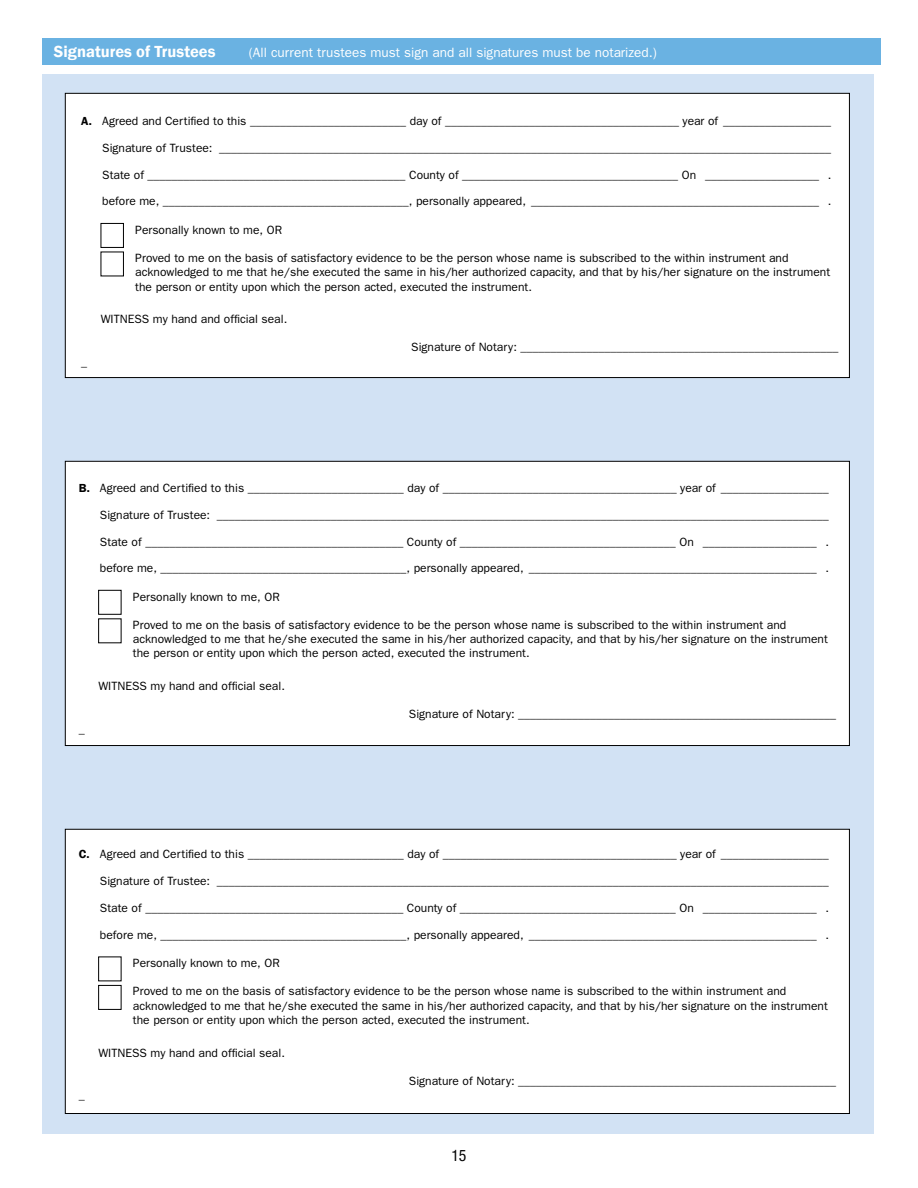
<style>
.page{position:relative;width:918px;height:1188px;background:#fff}
.page>*{position:absolute;margin:0;border:0;box-sizing:border-box;transform-origin:0 0}
.t1{font:600 16.5px "Franklin Gothic";color:#fff}
.t2{font:condensed 15.75px "Helvetica Neue";color:#000}
.t3{font:13.5px "Franklin Gothic";color:#fff}
.t4{font:12px/14.4px "Franklin Gothic";color:#000}
.s1{font-weight:600}
</style>
<div class="page">
<div style="left:42px;top:75px;width:831px;height:1059px;background:#d2e2f4"></div>
<div style="left:42px;top:38px;width:838px;height:27px;background:#6ab2e2"></div>
<div style="left:65px;top:93px;width:784px;height:285px;background:#fff"></div>
<div style="left:101px;top:223px;width:23px;height:25px;border:1px solid #000"></div>
<div style="left:101px;top:252px;width:23px;height:24px;border:1px solid #000"></div>
<div style="left:65px;top:461px;width:784px;height:285px;background:#fff"></div>
<div style="left:98px;top:590px;width:24px;height:25px;border:1px solid #000"></div>
<div style="left:65px;top:829px;width:784px;height:285px;background:#fff"></div>
<div style="left:98px;top:985px;width:24px;height:25px;border:1px solid #000"></div>
<h1 class="t1" style="left:54px;top:41px;width:163px">Signatures of Trustees</h1>
<p class="t3" style="left:249px;top:45px;width:409px">(All current trustees must sign and all signatures must be notarized.)</p>
<p class="t4" style="left:81px;top:114px;width:752px"><span class="s1">A.</span> Agreed and Certified to this __________________________ day of _______________________________________ year of __________________</p>
<p class="t4" style="left:102px;top:141px;width:730px">Signature of Trustee: ______________________________________________________________________________________________________</p>
<p class="t4" style="left:102px;top:167px;width:731px">State of ___________________________________________ County of ____________________________________ On ___________________ .</p>
<p class="t4" style="left:102px;top:194px;width:731px">before me, _________________________________________, personally appeared, ________________________________________________ .</p>
<p class="t4" style="left:135px;top:223px;width:148px">Personally known to me, OR</p>
<p class="t4" style="left:135px;top:251px;width:696px">Proved to me on the basis of satisfactory evidence to be the person whose name is subscribed to the within instrument and acknowledged to me that he/she executed the same in his/her authorized capacity, and that by his/her signature on the instrument the person or entity upon which the person acted, executed the instrument.</p>
<p class="t4" style="left:101px;top:312px;width:188px">WITNESS my hand and official seal.</p>
<p class="t4" style="left:411px;top:340px;width:429px">Signature of Notary: _____________________________________________________</p>
<p class="t4" style="left:81px;top:355px;width:7px">_</p>
<p class="t4" style="left:79px;top:481px;width:752px"><span class="s1">B.</span> Agreed and Certified to this __________________________ day of _______________________________________ year of __________________</p>
<p class="t4" style="left:100px;top:508px;width:730px">Signature of Trustee: ______________________________________________________________________________________________________</p>
<p class="t4" style="left:100px;top:534px;width:731px">State of ___________________________________________ County of ____________________________________ On ___________________ .</p>
<p class="t4" style="left:100px;top:561px;width:731px">before me, _________________________________________, personally appeared, ________________________________________________ .</p>
<p class="t4" style="left:133px;top:590px;width:148px">Personally known to me, OR</p>
<p class="t4" style="left:133px;top:617px;width:696px">Proved to me on the basis of satisfactory evidence to be the person whose name is subscribed to the within instrument and acknowledged to me that he/she executed the same in his/her authorized capacity, and that by his/her signature on the instrument the person or entity upon which the person acted, executed the instrument.</p>
<p class="t4" style="left:98px;top:679px;width:188px">WITNESS my hand and official seal.</p>
<p class="t4" style="left:409px;top:707px;width:429px">Signature of Notary: _____________________________________________________</p>
<p class="t4" style="left:79px;top:721px;width:7px">_</p>
<p class="t4" style="left:79px;top:847px;width:752px"><span class="s1">C.</span> Agreed and Certified to this __________________________ day of _______________________________________ year of __________________</p>
<p class="t4" style="left:100px;top:874px;width:730px">Signature of Trustee: ______________________________________________________________________________________________________</p>
<p class="t4" style="left:100px;top:901px;width:731px">State of ___________________________________________ County of ____________________________________ On ___________________ .</p>
<p class="t4" style="left:100px;top:928px;width:731px">before me, _________________________________________, personally appeared, ________________________________________________ .</p>
<p class="t4" style="left:133px;top:956px;width:148px">Personally known to me, OR</p>
<p class="t4" style="left:133px;top:984px;width:696px">Proved to me on the basis of satisfactory evidence to be the person whose name is subscribed to the within instrument and acknowledged to me that he/she executed the same in his/her authorized capacity, and that by his/her signature on the instrument the person or entity upon which the person acted, executed the instrument.</p>
<p class="t4" style="left:98px;top:1046px;width:188px">WITNESS my hand and official seal.</p>
<p class="t4" style="left:409px;top:1074px;width:429px">Signature of Notary: _____________________________________________________</p>
<p class="t4" style="left:79px;top:1088px;width:7px">_</p>
<h2 class="t2" style="left:451px;top:1147px;width:17px">15</h2>
</div>
